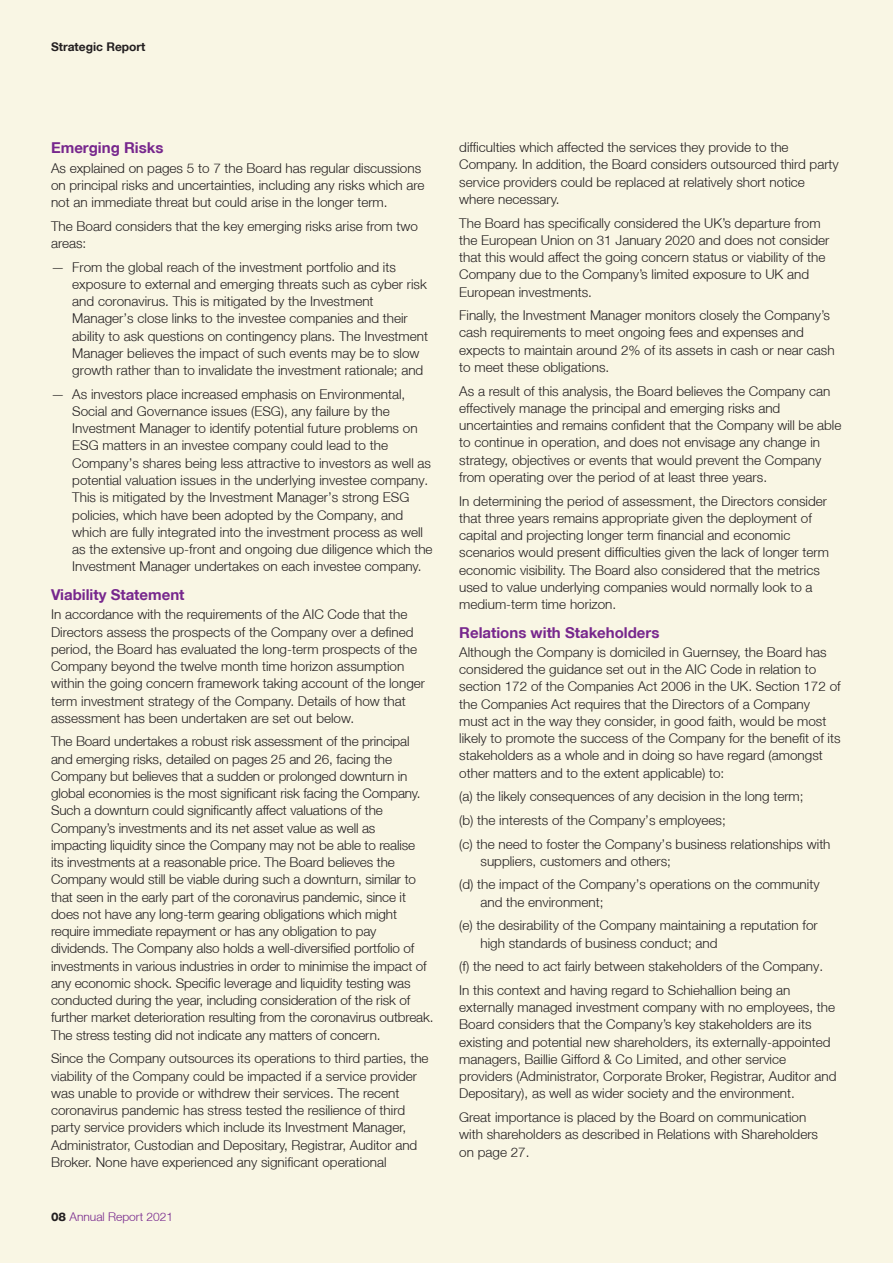
<style>
.page{position:relative;width:893px;height:1263px;background:#f9f6e4}
.page>*{position:absolute;margin:0;border:0;box-sizing:border-box;transform-origin:0 0}
.t1{font:700 15px "Helvetica Neue LT";color:#77278d}
.t2{font:300 13.5px/17.2px "Helvetica Neue LT";color:#231f20}
.t3{font:300 12px "Helvetica Neue LT";color:#77278d}
.t4{font:700 12px "Helvetica Neue LT";color:#231f20}
.s1{font-weight:800;color:#231f20}
</style>
<div class="page">
<p class="t4" style="left:51px;top:39px;width:96px">Strategic Report</p>
<p class="t1" style="left:51px;top:139px;width:114px">Emerging Risks</p>
<p class="t2" style="left:51px;top:159px;width:375px">As explained on pages 5 to 7 the Board has regular discussions on principal risks and uncertainties, including any risks which are not an immediate threat but could arise in the longer term.</p>
<p class="t2" style="left:51px;top:217px;width:369px">The Board considers that the key emerging risks arise from two areas:</p>
<p class="t2" style="left:72px;top:258px;width:357px;text-indent:-21px">— From the global reach of the investment portfolio and its exposure to external and emerging threats such as cyber risk and coronavirus. This is mitigated by the Investment Manager’s close links to the investee companies and their ability to ask questions on contingency plans. The Investment Manager believes the impact of such events may be to slow growth rather than to invalidate the investment rationale; and</p>
<p class="t2" style="left:72px;top:385px;width:362px;text-indent:-21px">— As investors place increased emphasis on Environmental, Social and Governance issues (ESG), any failure by the Investment Manager to identify potential future problems on ESG matters in an investee company could lead to the Company’s shares being less attractive to investors as well as potential valuation issues in the underlying investee company.<br>This is mitigated by the Investment Manager’s strong ESG policies, which have been adopted by the Company, and which are fully integrated into the investment process as well as the extensive up-front and ongoing due diligence which the Investment Manager undertakes on each investee company.</p>
<p class="t1" style="left:51px;top:585px;width:135px">Viability Statement</p>
<p class="t2" style="left:51px;top:605px;width:376px">In accordance with the requirements of the AIC Code that the Directors assess the prospects of the Company over a defined period, the Board has evaluated the long-term prospects of the Company beyond the twelve month time horizon assumption within the going concern framework taking account of the longer term investment strategy of the Company. Details of how that assessment has been undertaken are set out below.</p>
<p class="t2" style="left:51px;top:733px;width:384px">The Board undertakes a robust risk assessment of the principal and emerging risks, detailed on pages 25 and 26, facing the Company but believes that a sudden or prolonged downturn in global economies is the most significant risk facing the Company.<br>Such a downturn could significantly affect valuations of the Company’s investments and its net asset value as well as impacting liquidity since the Company may not be able to realise<br>its investments at a reasonable price. The Board believes the Company would still be viable during such a downturn, similar to that seen in the early part of the coronavirus pandemic, since it does not have any long-term gearing obligations which might require immediate repayment or has any obligation to pay dividends. The Company also holds a well-diversified portfolio of investments in various industries in order to minimise the impact of any economic shock. Specific leverage and liquidity testing was conducted during the year, including consideration of the risk of further market deterioration resulting from the coronavirus outbreak.<br>The stress testing did not indicate any matters of concern.</p>
<p class="t2" style="left:51px;top:1050px;width:379px">Since the Company outsources its operations to third parties, the viability of the Company could be impacted if a service provider was unable to provide or withdrew their services. The recent coronavirus pandemic has stress tested the resilience of third party service providers which include its Investment Manager, Administrator, Custodian and Depositary, Registrar, Auditor and Broker. None have experienced any significant operational</p>
<p class="t3" style="left:51px;top:1209px;width:124px"><span class="s1">08</span> Annual Report 2021</p>
<p class="t2" style="left:459px;top:138px;width:381px">difficulties which affected the services they provide to the Company. In addition, the Board considers outsourced third party service providers could be replaced at relatively short notice where necessary.</p>
<p class="t2" style="left:459px;top:214px;width:372px">The Board has specifically considered the UK’s departure from the European Union on 31 January 2020 and does not consider that this would affect the going concern status or viability of the Company due to the Company’s limited exposure to UK and European investments.</p>
<p class="t2" style="left:459px;top:306px;width:377px">Finally, the Investment Manager monitors closely the Company’s cash requirements to meet ongoing fees and expenses and expects to maintain around 2% of its assets in cash or near cash to meet these obligations.</p>
<p class="t2" style="left:459px;top:382px;width:384px">As a result of this analysis, the Board believes the Company can effectively manage the principal and emerging risks and uncertainties and remains confident that the Company will be able to continue in operation, and does not envisage any change in strategy, objectives or events that would prevent the Company from operating over the period of at least three years.</p>
<p class="t2" style="left:459px;top:492px;width:371px">In determining the period of assessment, the Directors consider that three years remains appropriate given the deployment of capital and projecting longer term financial and economic scenarios would present difficulties given the lack of longer term economic visibility. The Board also considered that the metrics used to value underlying companies would normally look to a medium-term time horizon.</p>
<p class="t1" style="left:459px;top:623px;width:202px">Relations with Stakeholders</p>
<p class="t2" style="left:459px;top:643px;width:383px">Although the Company is domiciled in Guernsey, the Board has considered the guidance set out in the AIC Code in relation to section 172 of the Companies Act 2006 in the UK. Section 172 of the Companies Act requires that the Directors of a Company must act in the way they consider, in good faith, would be most likely to promote the success of the Company for the benefit of its stakeholders as a whole and in doing so have regard (amongst other matters and to the extent applicable) to:</p>
<p class="t2" style="left:459px;top:784px;width:373px;line-height:23.7px">(a) the likely consequences of any decision in the long term;<br>(b) the interests of the Company’s employees;<br>(c) the need to foster the Company’s business relationships with</p>
<p class="t2" style="left:459px;top:849px;width:362px;line-height:23.7px;text-indent:21px">suppliers, customers and others;<br>(d) the impact of the Company’s operations on the community</p>
<p class="t2" style="left:459px;top:890px;width:360px;line-height:23.7px;text-indent:21px">and the environment;<br>(e) the desirability of the Company maintaining a reputation for</p>
<p class="t2" style="left:459px;top:931px;width:365px;line-height:23.7px;text-indent:21px">high standards of business conduct; and<br>(f) the need to act fairly between stakeholders of the Company.<br>In this context and having regard to Schiehallion being an</p>
<p class="t2" style="left:459px;top:998px;width:379px">externally managed investment company with no employees, the Board considers that the Company’s key stakeholders are its existing and potential new shareholders, its externally-appointed managers, Baillie Gifford &amp; Co Limited, and other service providers (Administrator, Corporate Broker, Registrar, Auditor and Depositary), as well as wider society and the environment.</p>
<p class="t2" style="left:459px;top:1108px;width:360px">Great importance is placed by the Board on communication with shareholders as described in Relations with Shareholders on page 27.</p>
</div>
